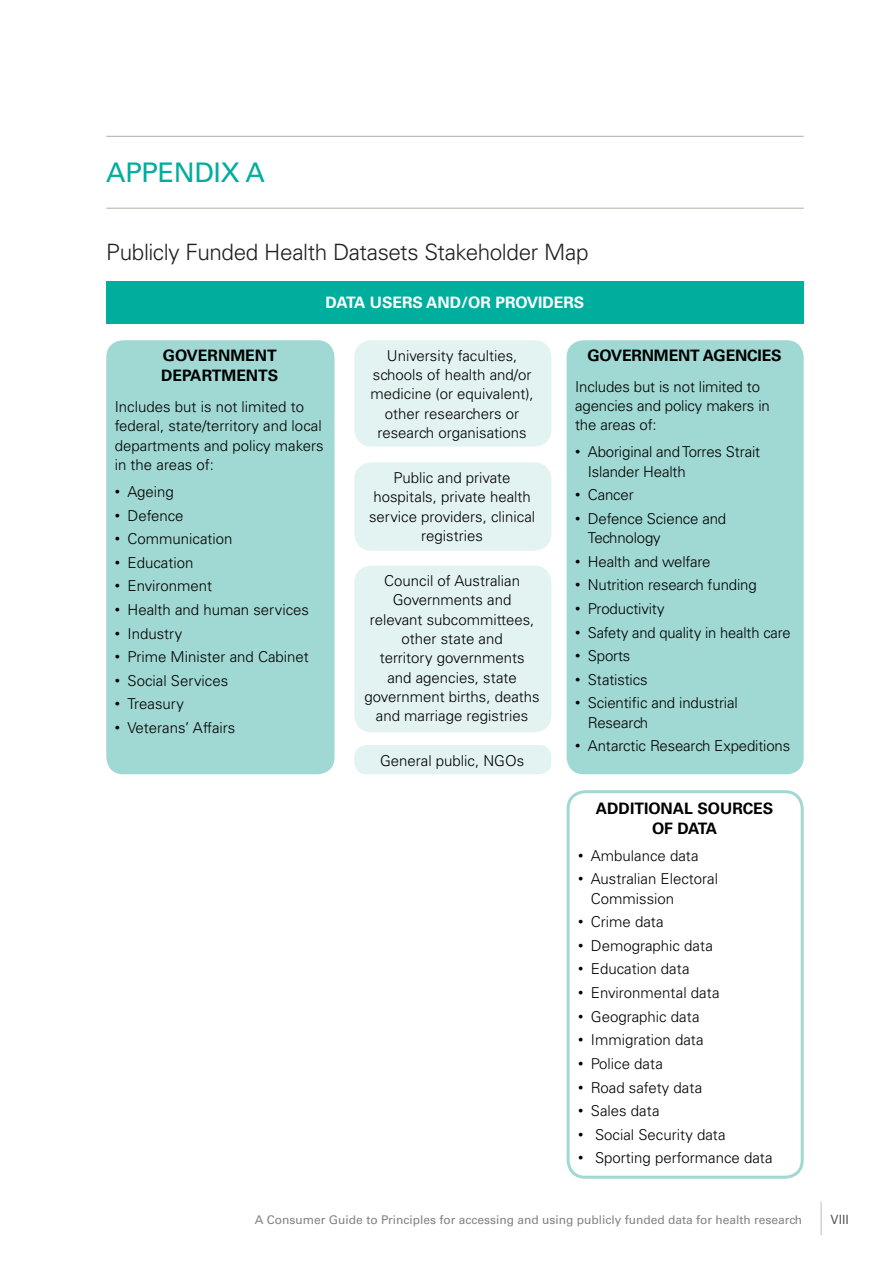
<style>
.page{position:relative;width:893px;height:1263px;background:#fff}
.page>*{position:absolute;margin:0;border:0;box-sizing:border-box;transform-origin:0 0}
.Head_1__before_Head{font:27px "Univers";letter-spacing:-.015em;color:#00ae9e}
.Head_2__before_Text{font:300 22.5px "Univers";letter-spacing:-.02em;color:#231f20}
.Normal__Web{font:700 15.75px/20.2px "Univers";color:#000}
.Normal__Web-2{font:700 15.75px "Univers";color:#fff}
.Normal__Web-3{font:300 15px/19.4px "Univers";color:#000}
.t1{font:12.75px "Univers";color:#57585a}
.t2{font:12px "Univers";color:#808285}
.s1{font-family:"Arial";font-weight:400}
</style>
<div class="page">
<hr style="left:821px;top:1202px;width:1px;height:33px;background:#bcbdc0">
<hr style="left:106px;top:136px;width:698px;height:1px;background:#acafa6">
<hr style="left:106px;top:208px;width:698px;height:1px;background:#acafa6">
<div style="left:106px;top:340px;width:228px;height:434px;background:#a0d8d3;border-radius:17px"></div>
<div style="left:354px;top:340px;width:197px;height:107px;background:#e2f3f2;border-radius:17px"></div>
<div style="left:354px;top:462px;width:197px;height:89px;background:#e2f3f2;border-radius:17px"></div>
<div style="left:354px;top:566px;width:197px;height:166px;background:#e2f3f2;border-radius:17px"></div>
<div style="left:354px;top:745px;width:197px;height:29px;background:#e2f3f2;border-radius:12px"></div>
<div style="left:567px;top:340px;width:237px;height:434px;background:#a0d8d3;border-radius:17px"></div>
<div style="left:106px;top:281px;width:698px;height:43px;background:#00ae9e"></div>
<div style="left:567px;top:790px;width:237px;height:389px;border:3px solid #a0d8d3;border-radius:17px"></div>
<h2 class="Head_1__before_Head" style="left:106px;top:157px;width:160px">APPENDIX A</h2>
<h3 class="Head_2__before_Text" style="left:106px;top:239px;width:484px">Publicly Funded Health Datasets Stakeholder Map</h3>
<p class="Normal__Web-2" style="left:326px;top:293px;width:260px">DATA USERS AND/OR PROVIDERS</p>
<p class="Normal__Web" style="left:161px;top:345px;width:119px">GOVERNMENT<br>DEPARTMENTS</p>
<p class="Normal__Web-3" style="left:115px;top:397px;width:210px">Includes but is not limited to federal, state/territory and local departments and policy makers in the areas of:</p>
<p class="Normal__Web-3" style="left:115px;top:482px;width:61px"><span class="s1">•</span> Ageing</p>
<p class="Normal__Web-3" style="left:115px;top:505px;width:70px"><span class="s1">•</span> Defence</p>
<p class="Normal__Web-3" style="left:115px;top:529px;width:119px"><span class="s1">•</span> Communication</p>
<p class="Normal__Web-3" style="left:115px;top:553px;width:80px"><span class="s1">•</span> Education</p>
<p class="Normal__Web-3" style="left:115px;top:576px;width:99px"><span class="s1">•</span> Environment</p>
<p class="Normal__Web-3" style="left:115px;top:600px;width:196px"><span class="s1">•</span> Health and human services</p>
<p class="Normal__Web-3" style="left:115px;top:623px;width:69px"><span class="s1">•</span> Industry</p>
<p class="Normal__Web-3" style="left:115px;top:647px;width:196px"><span class="s1">•</span> Prime Minister and Cabinet</p>
<p class="Normal__Web-3" style="left:115px;top:671px;width:115px"><span class="s1">•</span> Social Services</p>
<p class="Normal__Web-3" style="left:115px;top:694px;width:71px"><span class="s1">•</span> Treasury</p>
<p class="Normal__Web-3" style="left:115px;top:718px;width:122px"><span class="s1">•</span> Veterans’ Affairs</p>
<p class="Normal__Web-3" style="left:371px;top:346px;width:165px;text-align:center">University faculties, schools of health and/or medicine (or equivalent), other researchers or research organisations</p>
<p class="Normal__Web-3" style="left:369px;top:468px;width:168px;text-align:center">Public and private hospitals, private health service providers, clinical registries</p>
<p class="Normal__Web-3" style="left:364px;top:571px;width:177px;text-align:center">Council of Australian<br>Governments and<br>relevant subcommittees, other state and<br>territory governments<br>and agencies, state government births, deaths and marriage registries</p>
<p class="Normal__Web-3" style="left:380px;top:750px;width:146px">General public, NGOs</p>
<p class="Normal__Web" style="left:587px;top:345px;width:196px">GOVERNMENT AGENCIES</p>
<p class="Normal__Web-3" style="left:575px;top:377px;width:196px">Includes but is not limited to agencies and policy makers in the areas of:</p>
<p class="Normal__Web-3" style="left:588px;top:442px;width:174px;text-indent:-13px"><span class="s1">•</span> Aboriginal and Torres Strait<br>Islander Health</p>
<p class="Normal__Web-3" style="left:575px;top:485px;width:60px"><span class="s1">•</span> Cancer</p>
<p class="Normal__Web-3" style="left:588px;top:509px;width:140px;text-indent:-13px"><span class="s1">•</span> Defence Science and<br>Technology</p>
<p class="Normal__Web-3" style="left:575px;top:552px;width:137px"><span class="s1">•</span> Health and welfare</p>
<p class="Normal__Web-3" style="left:575px;top:575px;width:183px"><span class="s1">•</span> Nutrition research funding</p>
<p class="Normal__Web-3" style="left:575px;top:599px;width:91px"><span class="s1">•</span> Productivity</p>
<p class="Normal__Web-3" style="left:575px;top:623px;width:217px"><span class="s1">•</span> Safety and quality in health care</p>
<p class="Normal__Web-3" style="left:575px;top:646px;width:57px"><span class="s1">•</span> Sports</p>
<p class="Normal__Web-3" style="left:575px;top:670px;width:74px"><span class="s1">•</span> Statistics</p>
<p class="Normal__Web-3" style="left:588px;top:693px;width:151px;text-indent:-13px"><span class="s1">•</span> Scientific and industrial<br>Research</p>
<p class="Normal__Web-3" style="left:575px;top:736px;width:217px"><span class="s1">•</span> Antarctic Research Expeditions</p>
<p class="Normal__Web" style="left:596px;top:798px;width:179px;text-align:center">ADDITIONAL SOURCES<br>OF DATA</p>
<p class="Normal__Web-3" style="left:578px;top:846px;width:122px"><span class="s1">•</span> Ambulance data</p>
<p class="Normal__Web-3" style="left:591px;top:869px;width:129px;text-indent:-13px"><span class="s1">•</span> Australian Electoral<br>Commission</p>
<p class="Normal__Web-3" style="left:578px;top:912px;width:87px"><span class="s1">•</span> Crime data</p>
<p class="Normal__Web-3" style="left:578px;top:936px;width:136px"><span class="s1">•</span> Demographic data</p>
<p class="Normal__Web-3" style="left:578px;top:959px;width:113px"><span class="s1">•</span> Education data</p>
<p class="Normal__Web-3" style="left:578px;top:983px;width:143px"><span class="s1">•</span> Environmental data</p>
<p class="Normal__Web-3" style="left:578px;top:1007px;width:123px"><span class="s1">•</span> Geographic data</p>
<p class="Normal__Web-3" style="left:578px;top:1030px;width:127px"><span class="s1">•</span> Immigration data</p>
<p class="Normal__Web-3" style="left:578px;top:1054px;width:86px"><span class="s1">•</span> Police data</p>
<p class="Normal__Web-3" style="left:578px;top:1077px;width:126px"><span class="s1">•</span> Road safety data</p>
<p class="Normal__Web-3" style="left:578px;top:1101px;width:83px"><span class="s1">•</span> Sales data</p>
<p class="Normal__Web-3" style="left:578px;top:1125px;width:149px"><span class="s1">•</span> Social Security data</p>
<p class="Normal__Web-3" style="left:578px;top:1148px;width:196px"><span class="s1">•</span> Sporting performance data</p>
<p class="t2" style="left:255px;top:1212px;width:549px">A Consumer Guide to Principles for accessing and using publicly funded data for health research</p>
<p class="t1" style="left:830px;top:1212px;width:20px">viii</p>
</div>
